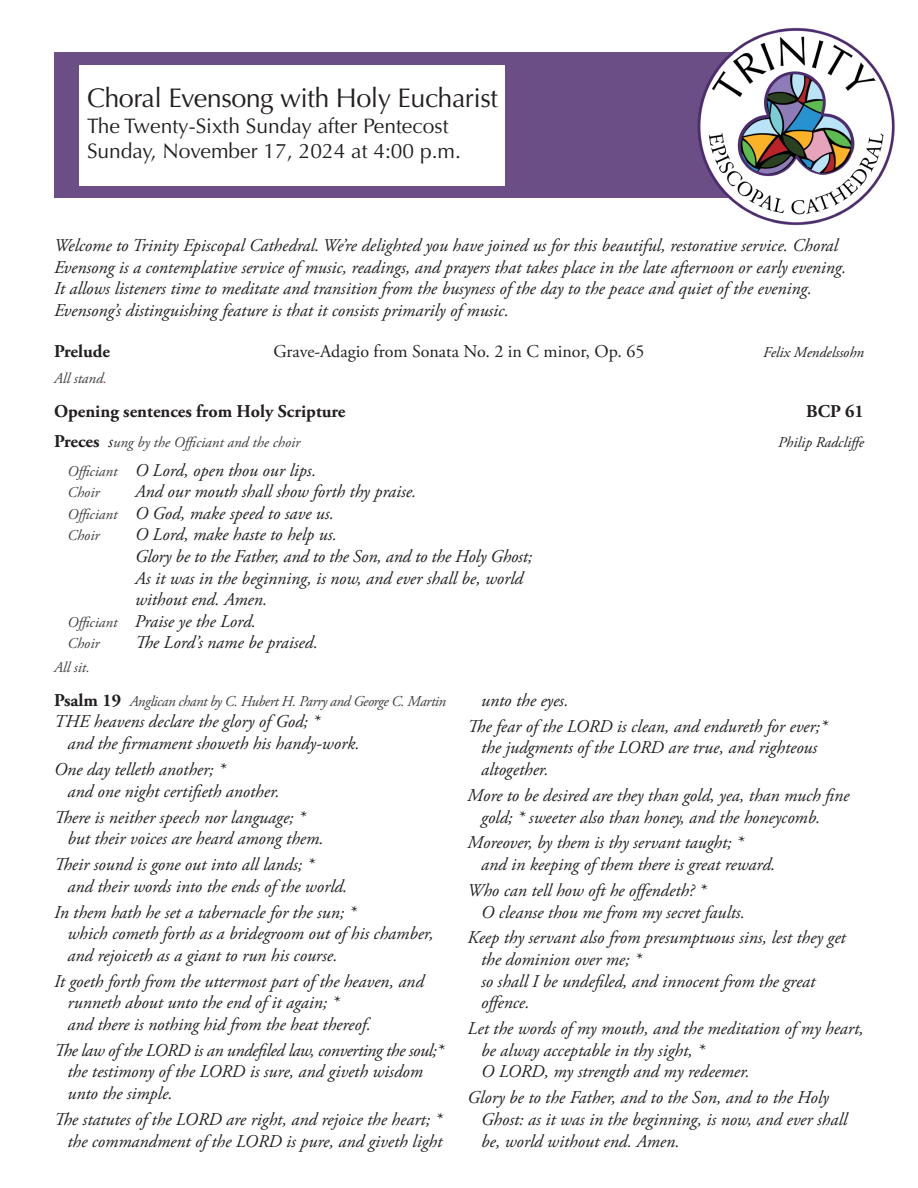
<style>
.page{position:relative;width:918px;height:1188px;background:#fff}
.page>*{position:absolute;margin:0;border:0;box-sizing:border-box;transform-origin:0 0}
.t1{font:27px "Optima";letter-spacing:-.02em;color:#231f20}
.t2{font:21px "Optima";color:#231f20}
.Psalm_Body{font:italic 18px/21.6px "Adobe Garamond Pro";color:#231f20}
.Body_Paragraph{font:italic 18px/21.6px "Adobe Garamond Pro";color:#231f20}
.Celebrant{font:italic 18px/21.6px "Adobe Garamond Pro";color:#231f20}
.Hymn{font:700 18px "Adobe Garamond Pro";color:#231f20}
.Hymn-2{font:18px "Adobe Garamond Pro";color:#231f20}
.Heading_2{font:italic 15px "Adobe Garamond Pro";letter-spacing:-.03em;color:#3e3e3f}
.Hymn-3{font:italic 15px "Adobe Garamond Pro";color:#3e3e3f}
.Hymn-4{font:italic 15px "Adobe Garamond Pro";color:#231f20}
.Celebrant-2{font:italic 15px "Adobe Garamond Pro";color:#3e3e3f}
.s1{color:#912a55}
.s2{font-weight:700;font-style:normal;font-size:18px;color:#231f20}
.s3{font-size:18px;color:#231f20}
.s4{font-size:15px;color:#3e3e3f}
</style>
<div class="page">
<div style="left:54px;top:52px;width:691px;height:146px;background:#6c4e87"></div>
<div style="left:79px;top:65px;width:426px;height:121px;background:#fff"></div>
<img style="left:697px;top:27px;width:198px;height:199px">
<p class="t1" style="left:87px;top:82px;width:412px">Choral Evensong with Holy Eucharist</p>
<p class="t2" style="left:87px;top:113px;width:363px">The Twenty-Sixth Sunday after Pentecost</p>
<p class="t2" style="left:87px;top:138px;width:375px">Sunday, November 17, 2024 at 4:00 p.m.</p>
<p class="Body_Paragraph" style="left:54px;top:235px;width:794px">Welcome to Trinity Episcopal Cathedral. We’re delighted you have joined us for this beautiful, restorative service. Choral Evensong is a contemplative service of music, readings, and prayers that takes place in the late afternoon or early evening.<br>It allows listeners time to meditate and transition from the busyness of the day to the peace and quiet of the evening.<br>Evensong’s distinguishing feature is that it consists primarily of music.</p>
<p class="Hymn" style="left:54px;top:340px;width:58px">Prelude</p>
<p class="Hymn-2" style="left:273px;top:340px;width:373px">Grave-Adagio from Sonata No. 2 in C minor, Op. 65</p>
<p class="Hymn-4" style="left:763px;top:343px;width:102px">Felix Mendelssohn</p>
<p class="Hymn-3" style="left:54px;top:369px;width:55px">All stand<span class="s1">.</span></p>
<p class="Hymn" style="left:54px;top:401px;width:293px">Opening sentences from Holy Scripture</p>
<p class="Hymn" style="left:806px;top:401px;width:59px">BCP 61</p>
<p class="Hymn-3" style="left:54px;top:434px;width:248px"><span class="s2">Preces</span> <span class="s3">s</span>ung by the Officiant and the choir</p>
<p class="Hymn-4" style="left:778px;top:434px;width:88px">Philip Radcliffe</p>
<p class="Celebrant" style="left:68px;top:460px;width:250px"><span class="s4">Officiant</span> O Lord, open thou our lips.</p>
<p class="Celebrant-2" style="left:68px;top:484px;width:34px">Choir</p>
<p class="Celebrant" style="left:135px;top:481px;width:283px">And our mouth shall show forth thy praise.</p>
<p class="Celebrant" style="left:68px;top:503px;width:268px"><span class="s4">Officiant</span> O God, make speed to save us.</p>
<p class="Celebrant-2" style="left:68px;top:527px;width:34px">Choir</p>
<p class="Celebrant" style="left:135px;top:524px;width:203px">O Lord, make haste to help us.</p>
<p class="Celebrant" style="left:135px;top:546px;width:399px">Glory be to the Father, and to the Son, and to the Holy Ghost;</p>
<p class="Celebrant" style="left:135px;top:568px;width:390px">As it was in the beginning, is now, and ever shall be, world without end. Amen.</p>
<p class="Celebrant" style="left:68px;top:611px;width:190px"><span class="s4">Officiant</span> Praise ye the Lord.</p>
<p class="Celebrant-2" style="left:68px;top:635px;width:34px">Choir</p>
<p class="Celebrant" style="left:135px;top:632px;width:184px">The Lord’s name be praised.</p>
<p class="Hymn-3" style="left:54px;top:658px;width:37px">All sit.</p>
<p class="Heading_2" style="left:54px;top:692px;width:394px"><span class="s2">Psalm 19</span> Anglican chant by C. Hubert H. Parry and George C. Martin</p>
<p class="Psalm_Body" style="left:68px;top:711px;width:294px;text-indent:-14px">THE heavens declare the glory of God; *<br>and the firmament showeth his handy-work.</p>
<p class="Psalm_Body" style="left:68px;top:759px;width:214px;text-indent:-14px">One day telleth another; *<br>and one night certifieth another.</p>
<p class="Psalm_Body" style="left:68px;top:806px;width:258px;text-indent:-14px">There is neither speech nor language; * but their voices are heard among them.</p>
<p class="Psalm_Body" style="left:68px;top:854px;width:281px;text-indent:-14px">Their sound is gone out into all lands; *<br>and their words into the ends of the world.</p>
<p class="Psalm_Body" style="left:68px;top:902px;width:368px;text-indent:-14px">In them hath he set a tabernacle for the sun; *<br>which cometh forth as a bridegroom out of his chamber, and rejoiceth as a giant to run his course.</p>
<p class="Psalm_Body" style="left:68px;top:971px;width:358px;text-indent:-14px">It goeth forth from the uttermost part of the heaven, and runneth about unto the end of it again; *<br>and there is nothing hid from the heat thereof.</p>
<p class="Psalm_Body" style="left:68px;top:1040px;width:378px;text-indent:-14px">The law of the LORD is an undefiled law, converting the soul;* the testimony of the LORD is sure, and giveth wisdom unto the simple.</p>
<p class="Psalm_Body" style="left:54px;top:1109px;width:390px;text-align:right">The statutes of the LORD are right, and rejoice the heart; * the commandment of the LORD is pure, and giveth light</p>
<p class="Psalm_Body" style="left:481px;top:690px;width:89px">unto the eyes.</p>
<p class="Psalm_Body" style="left:481px;top:716px;width:348px;text-indent:-14px">The fear of the LORD is clean, and endureth for ever;* the judgments of the LORD are true, and righteous altogether.</p>
<p class="Psalm_Body" style="left:481px;top:785px;width:370px;text-indent:-14px">More to be desired are they than gold, yea, than much fine gold; * sweeter also than honey, and the honeycomb.</p>
<p class="Psalm_Body" style="left:481px;top:832px;width:296px;text-indent:-14px">Moreover, by them is thy servant taught; *<br>and in keeping of them there is great reward.</p>
<p class="Psalm_Body" style="left:481px;top:880px;width:265px;text-indent:-14px">Who can tell how oft he offendeth? *<br>O cleanse thou me from my secret faults.</p>
<p class="Psalm_Body" style="left:481px;top:927px;width:366px;text-indent:-14px">Keep thy servant also from presumptuous sins, lest they get the dominion over me; *<br>so shall I be undefiled, and innocent from the great offence.</p>
<p class="Psalm_Body" style="left:481px;top:1018px;width:384px;text-indent:-14px">Let the words of my mouth, and the meditation of my heart, be alway acceptable in thy sight, *<br>O LORD, my strength and my redeemer.</p>
<p class="Psalm_Body" style="left:481px;top:1087px;width:368px;text-indent:-14px">Glory be to the Father, and to the Son, and to the Holy<br>Ghost: as it was in the beginning, is now, and ever shall be, world without end. Amen.</p>
</div>
